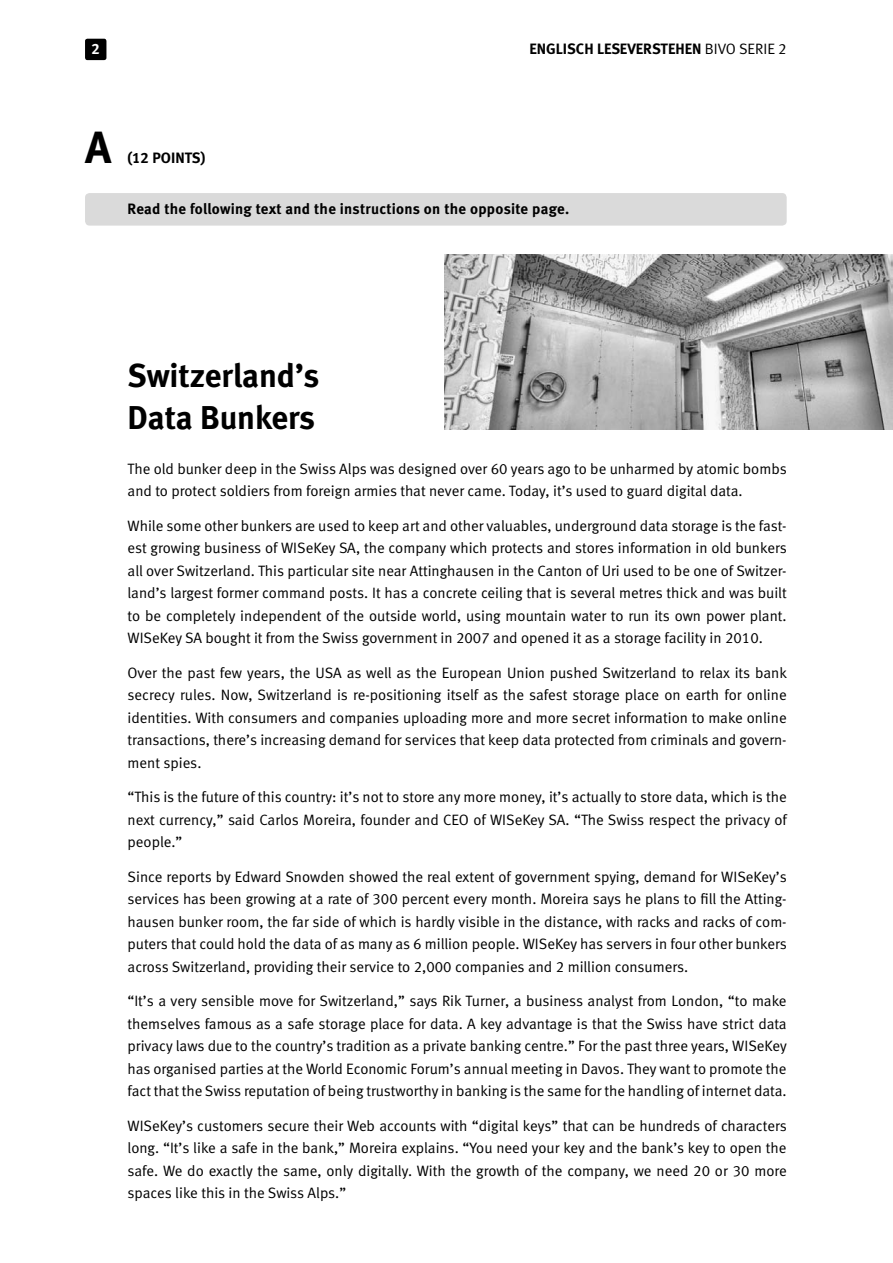
<style>
.page{position:relative;width:893px;height:1263px;background:#fff}
.page>*{position:absolute;margin:0;border:0;box-sizing:border-box;transform-origin:0 0}
.Titel_03{font:45px "Meta Bold LF";color:#000}
.Titel_03-2{font:33px/42px "Meta Bold LF";color:#000}
.Grundtext{font:15px/22.5px "Meta Normal LF";color:#000;text-align:justify}
.Titel_03-3{font:15px "Meta Bold LF";letter-spacing:.01em;color:#000}
.t1{font:15px "Meta Bold LF";color:#fff}
.s1{font-family:"Meta Normal LF"}
</style>
<div class="page">
<div style="left:85px;top:39px;width:21px;height:21px;background:#000;border-radius:2px"></div>
<div style="left:85px;top:193px;width:702px;height:33px;background:#dadada;border-radius:4px"></div>
<img style="left:444px;top:254px;width:449px;height:175px">
<p class="t1" style="left:91px;top:40px;width:10px">2</p>
<p class="Titel_03-3" style="left:529px;top:40px;width:259px">ENGLISCH LESEVERSTEHEN <span class="s1">BIVO SERIE 2</span></p>
<p class="Titel_03" style="left:85px;top:120px;width:28px">A</p>
<p class="Titel_03-3" style="left:128px;top:148px;width:79px">(12 POINTS)</p>
<p class="Titel_03-3" style="left:128px;top:200px;width:443px">Read the following text and the instructions on the opposite page.</p>
<p class="Titel_03-2" style="left:128px;top:354px;width:193px">Switzerland’s<br>Data Bunkers</p>
<p class="Grundtext" style="left:128px;top:457px;width:661px">The old bunker deep in the Swiss Alps was designed over 60 years ago to be unharmed by atomic bombs and to protect soldiers from foreign armies that never came. Today, it’s used to guard digital data.</p>
<p class="Grundtext" style="left:128px;top:514px;width:661px">While some other bunkers are used to keep art and other valuables, underground data storage is the fast&shy;est growing business of WISeKey SA, the company which protects and stores information in old bunkers all over Switzerland. This particular site near Attinghausen in the Canton of Uri used to be one of Switzer&shy;land’s largest former command posts. It has a concrete ceiling that is several metres thick and was built to be completely independent of the outside world, using mountain water to run its own power plant.<br>WISeKey SA bought it from the Swiss government in 2007 and opened it as a storage facility in 2010.</p>
<p class="Grundtext" style="left:128px;top:661px;width:661px">Over the past few years, the USA as well as the European Union pushed Switzerland to relax its bank secrecy rules. Now, Switzerland is re-positioning itself as the safest storage place on earth for online identities. With consumers and companies uploading more and more secret information to make online transactions, there’s increasing demand for services that keep data protected from criminals and govern&shy;ment spies.</p>
<p class="Grundtext" style="left:128px;top:786px;width:661px">“This is the future of this country: it’s not to store any more money, it’s actually to store data, which is the next currency,” said Carlos Moreira, founder and CEO of WISeKey SA. “The Swiss respect the privacy of people.”</p>
<p class="Grundtext" style="left:128px;top:865px;width:661px">Since reports by Edward Snowden showed the real extent of government spying, demand for WISeKey’s services has been growing at a rate of 300 percent every month. Moreira says he plans to fill the Atting&shy;hausen bunker room, the far side of which is hardly visible in the distance, with racks and racks of com&shy;puters that could hold the data of as many as 6 million people. WISeKey has servers in four other bunkers across Switzerland, providing their service to 2,000 companies and 2 million consumers.</p>
<p class="Grundtext" style="left:128px;top:990px;width:661px">“It’s a very sensible move for Switzerland,” says Rik Turner, a business analyst from London, “to make themselves famous as a safe storage place for data. A key advantage is that the Swiss have strict data privacy laws due to the country’s tradition as a private banking centre.” For the past three years, WISeKey has organised parties at the World Economic Forum’s annual meeting in Davos. They want to promote the fact that the Swiss reputation of being trustworthy in banking is the same for the handling of internet data.</p>
<p class="Grundtext" style="left:128px;top:1114px;width:661px">WISeKey’s customers secure their Web accounts with “digital keys” that can be hundreds of characters long. “It’s like a safe in the bank,” Moreira explains. “You need your key and the bank’s key to open the safe. We do exactly the same, only digitally. With the growth of the company, we need 20 or 30 more spaces like this in the Swiss Alps.”</p>
</div>
